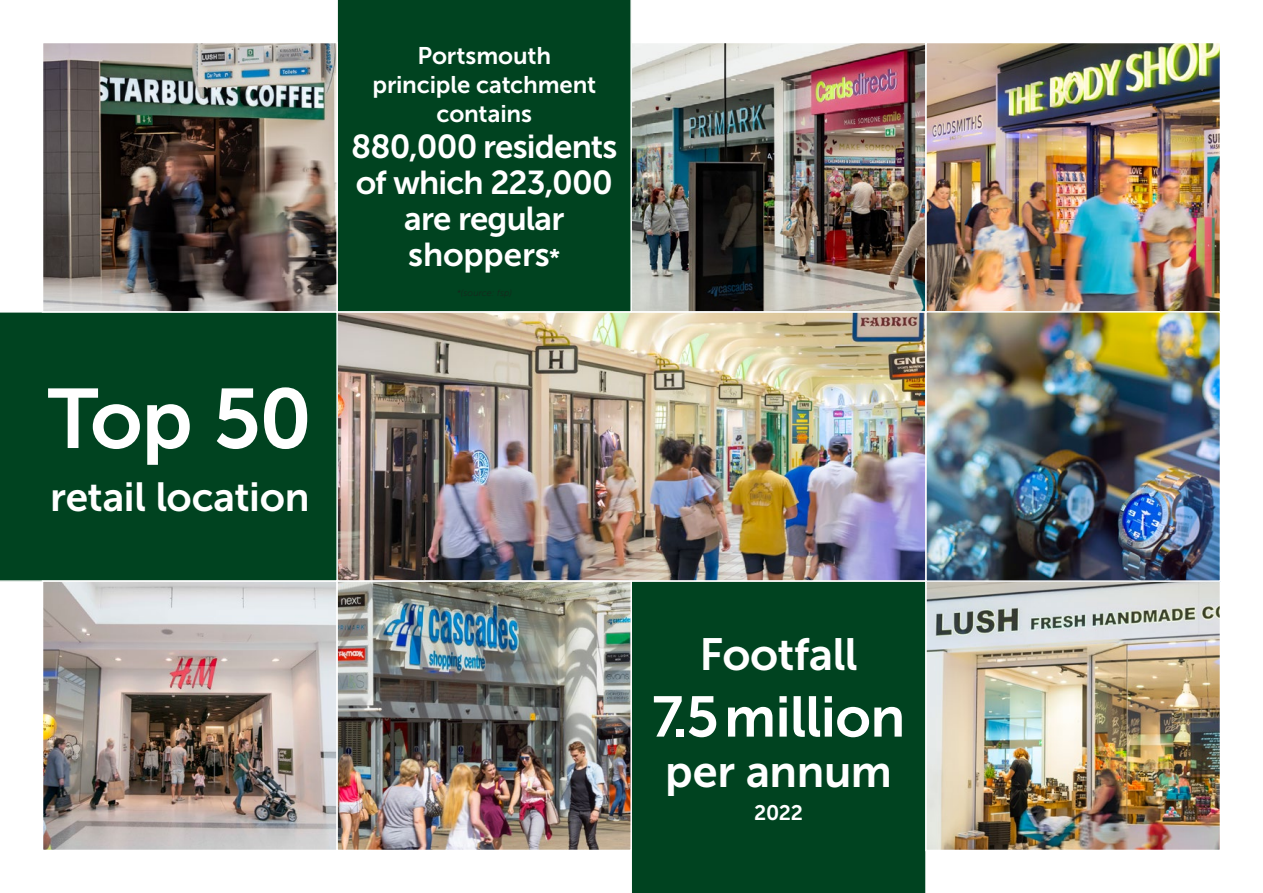
<style>
.page{position:relative;width:1263px;height:893px;background:#fff}
.page>*{position:absolute;margin:0;border:0;box-sizing:border-box;transform-origin:0 0}
.t1{font:84px "Museo Sans 700";color:#fff}
.t2{font:57px "Museo Sans 700";letter-spacing:-.01em;color:#fff}
.t3{font:45px "Museo Sans 700";letter-spacing:-.01em;color:#fff}
.t4{font:40.5px "Museo Sans 700";letter-spacing:-.01em;color:#fff}
.t5{font:33px/36px "Museo Sans 700";letter-spacing:-.025em;color:#fff;text-align:center}
.t6{font:24px/28.8px "Museo Sans 700";letter-spacing:-.005em;color:#fff;text-align:center}
.t7{font:21px "Museo Sans 700";color:#fff}
.s1{font-size:24px}
</style>
<div class="page">
<img style="left:339px;top:314px;width:585px;height:265px">
<img style="left:633px;top:45px;width:291px;height:265px">
<div style="left:630px;top:42px;width:297px;height:271px;border:2px solid #fff"></div>
<img style="left:928px;top:45px;width:290px;height:265px">
<div style="left:925px;top:42px;width:296px;height:271px;border:2px solid #fff"></div>
<div style="left:0;top:312px;width:338px;height:270px;background:#004320"></div>
<img style="left:45px;top:583px;width:290px;height:265px">
<div style="left:42px;top:580px;width:296px;height:271px;border:2px solid #fff"></div>
<div style="left:632px;top:580px;width:294px;height:313px;background:#004320"></div>
<div style="left:337px;top:0;width:295px;height:313px;background:#004320"></div>
<img style="left:339px;top:583px;width:290px;height:265px">
<div style="left:336px;top:580px;width:296px;height:271px;border:2px solid #fff"></div>
<img style="left:928px;top:583px;width:290px;height:265px">
<div style="left:925px;top:580px;width:296px;height:271px;border:2px solid #fff"></div>
<img style="left:928px;top:314px;width:290px;height:265px">
<div style="left:925px;top:311px;width:296px;height:271px;border:2px solid #fff"></div>
<img style="left:45px;top:45px;width:290px;height:265px">
<div style="left:42px;top:42px;width:296px;height:271px;border:2px solid #fff"></div>
<p class="t6" style="left:372px;top:41px;width:225px">Portsmouth principle catchment contains</p>
<p class="t5" style="left:351px;top:128px;width:268px">880,000 residents of which 223,000 are regular shoppers<span class="s1">*</span></p>
<h1 class="t1" style="left:48px;top:372px;width:266px">Top 50</h1>
<p class="t4" style="left:50px;top:474px;width:261px">retail location</p>
<h3 class="t3" style="left:700px;top:629px;width:160px">Footfall</h3>
<h2 class="t2" style="left:652px;top:685px;width:255px">7.5 million</h2>
<h3 class="t3" style="left:665px;top:746px;width:228px">per annum</h3>
<p class="t7" style="left:754px;top:801px;width:50px">2022</p>
</div>
